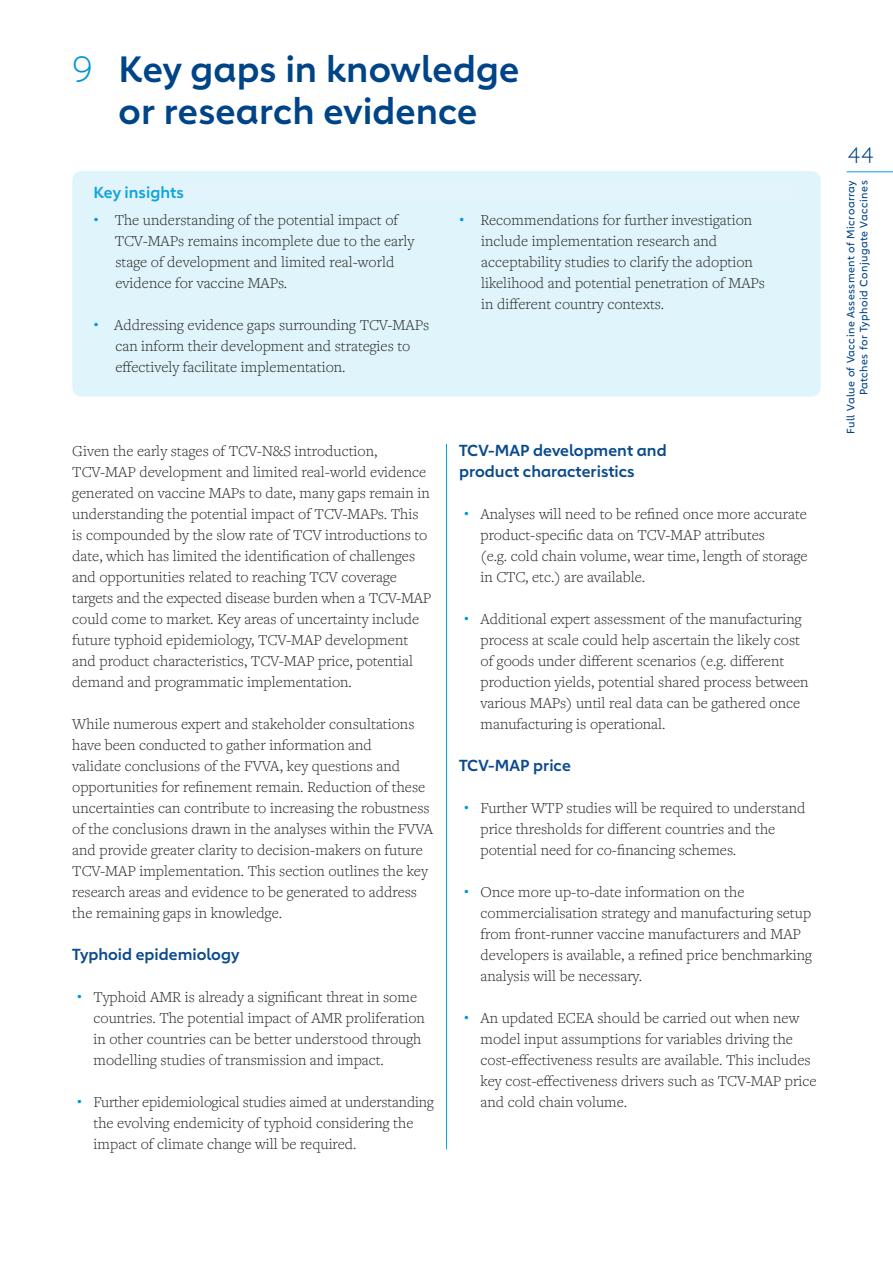
<style>
.page{position:relative;width:893px;height:1263px;background:#fff}
.page>*{position:absolute;margin:0;border:0;box-sizing:border-box;transform-origin:0 0}
.t1{font:600 36px/42px "Carnero";letter-spacing:.005em;color:#048}
.t2{font:300 36px "Carnero";color:#0095d7}
.t3{font:300 21.6px "Carnero";color:#048}
.t4{font:300 15.75px/21px "Freight Text Pro";color:#282827}
.t5{font:600 15.75px/21px "Carnero";color:#0b4a8d}
.t6{font:600 15.75px "Carnero";color:#0da5df}
.t7{font:10.5px/12.8px "Carnero";letter-spacing:.04em;color:#048;text-align:right}
.s1{font-family:"Carnero";font-size:15.6px;color:#0099da}
</style>
<div class="page">
<div style="left:72px;top:171px;width:749px;height:225px;background:#e0f4fb;border-radius:9px"></div>
<div style="left:94px;top:186px;width:700px;height:12px;background:#e5f3fc"></div>
<hr style="left:446px;top:444px;width:1px;height:705px;background:#00a8e1">
<hr style="left:847px;top:172px;width:46px;height:1px;background:#009edc">
<h1 class="t2" style="left:72px;top:48px;width:22px">9</h1>
<h1 class="t1" style="left:119px;top:48px;width:402px">Key gaps in knowledge or research evidence</h1>
<p class="t6" style="left:94px;top:183px;width:92px">Key insights</p>
<p class="t4" style="left:115px;top:209px;width:301px;text-indent:-21px"><span class="s1">•</span> The understanding of the potential impact of TCV-MAPs remains incomplete due to the early stage of development and limited real-world evidence for vaccine MAPs.</p>
<p class="t4" style="left:115px;top:314px;width:315px;text-indent:-22px"><span class="s1">•</span> Addressing evidence gaps surrounding TCV-MAPs can inform their development and strategies to effectively facilitate implementation.</p>
<p class="t4" style="left:481px;top:209px;width:285px;text-indent:-22px"><span class="s1">•</span> Recommendations for further investigation include implementation research and acceptability studies to clarify the adoption likelihood and potential penetration of MAPs in different country contexts.</p>
<p class="t4" style="left:72px;top:440px;width:361px">Given the early stages of TCV-N&amp;S introduction, TCV-MAP development and limited real-world evidence generated on vaccine MAPs to date, many gaps remain in understanding the potential impact of TCV-MAPs. This is compounded by the slow rate of TCV introductions to date, which has limited the identification of challenges and opportunities related to reaching TCV coverage targets and the expected disease burden when a TCV-MAP could come to market. Key areas of uncertainty include future typhoid epidemiology, TCV-MAP development and product characteristics, TCV-MAP price, potential demand and programmatic implementation.</p>
<p class="t4" style="left:72px;top:713px;width:362px">While numerous expert and stakeholder consultations have been conducted to gather information and<br>validate conclusions of the FVVA, key questions and opportunities for refinement remain. Reduction of these uncertainties can contribute to increasing the robustness of the conclusions drawn in the analyses within the FVVA and provide greater clarity to decision-makers on future TCV-MAP implementation. This section outlines the key research areas and evidence to be generated to address the remaining gaps in knowledge.</p>
<p class="t5" style="left:72px;top:944px;width:169px">Typhoid epidemiology</p>
<p class="t4" style="left:94px;top:986px;width:333px;text-indent:-17px"><span class="s1">•</span> Typhoid AMR is already a significant threat in some countries. The potential impact of AMR proliferation in other countries can be better understood through modelling studies of transmission and impact.</p>
<p class="t4" style="left:94px;top:1091px;width:342px;text-indent:-17px"><span class="s1">•</span> Further epidemiological studies aimed at understanding the evolving endemicity of typhoid considering the impact of climate change will be required.</p>
<p class="t5" style="left:459px;top:440px;width:209px">TCV-MAP development and product characteristics</p>
<p class="t4" style="left:480px;top:503px;width:329px;text-indent:-17px"><span class="s1">•</span> Analyses will need to be refined once more accurate product-specific data on TCV-MAP attributes<br>(e.g. cold chain volume, wear time, length of storage in CTC, etc.) are available.</p>
<p class="t4" style="left:480px;top:608px;width:330px;text-indent:-17px"><span class="s1">•</span> Additional expert assessment of the manufacturing process at scale could help ascertain the likely cost of goods under different scenarios (e.g. different production yields, potential shared process between various MAPs) until real data can be gathered once manufacturing is operational.</p>
<p class="t5" style="left:459px;top:755px;width:113px">TCV-MAP price</p>
<p class="t4" style="left:480px;top:797px;width:326px;text-indent:-17px"><span class="s1">•</span> Further WTP studies will be required to understand price thresholds for different countries and the potential need for co-financing schemes.</p>
<p class="t4" style="left:480px;top:881px;width:333px;text-indent:-17px"><span class="s1">•</span> Once more up-to-date information on the commercialisation strategy and manufacturing setup from front-runner vaccine manufacturers and MAP developers is available, a refined price benchmarking analysis will be necessary.</p>
<p class="t4" style="left:480px;top:1007px;width:337px;text-indent:-17px"><span class="s1">•</span> An updated ECEA should be carried out when new model input assumptions for variables driving the cost-effectiveness results are available. This includes key cost-effectiveness drivers such as TCV-MAP price and cold chain volume.</p>
<h2 class="t3" style="left:848px;top:142px;width:27px">44</h2>
<p class="t7" style="left:844px;top:434px;width:255px;rotate:-90deg">Full Value of Vaccine Assessment of Microarray<br>Patches for Typhoid Conjugate Vaccines</p>
</div>
